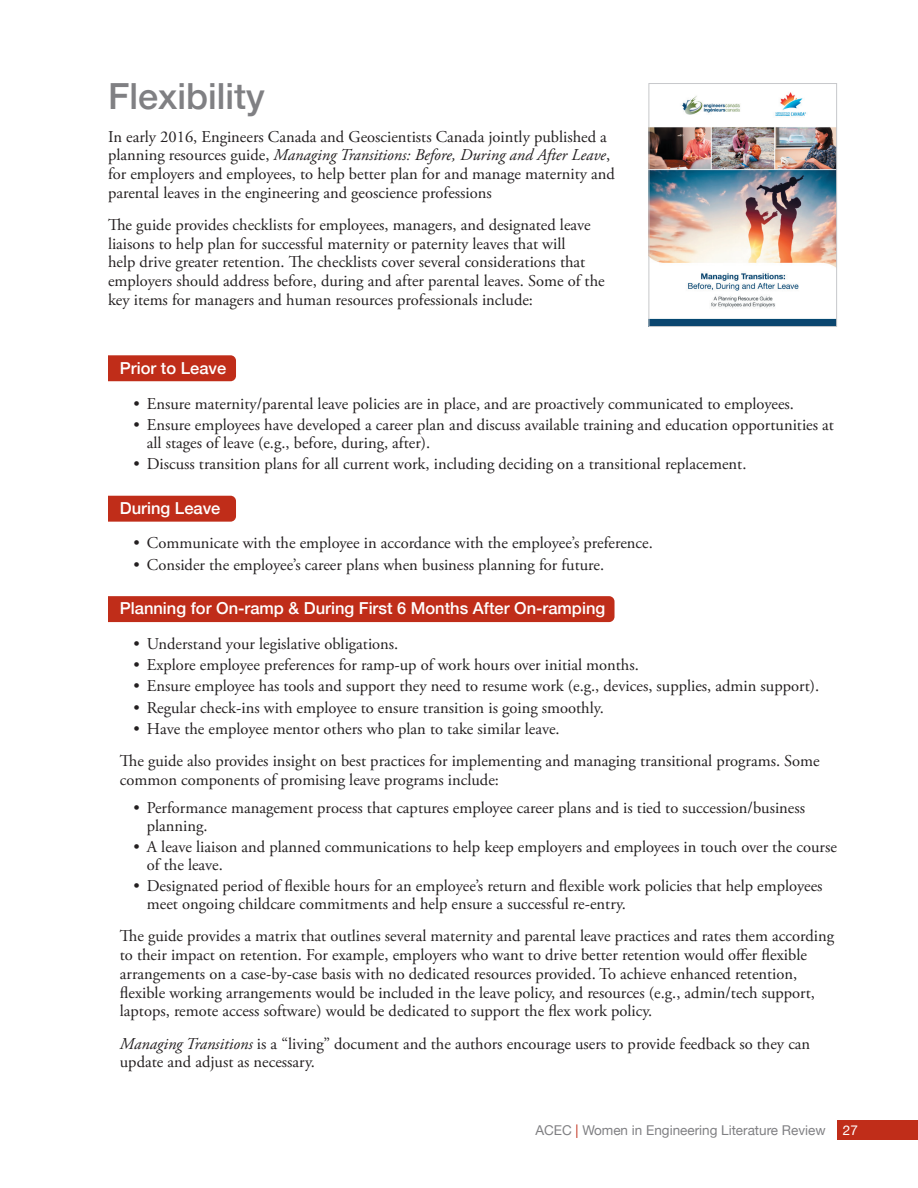
<style>
.page{position:relative;width:918px;height:1188px;background:#fff}
.page>*{position:absolute;margin:0;border:0;box-sizing:border-box;transform-origin:0 0}
.t1{font:500 36px "Helvetica Neue";color:#808083}
.t2{font:16.5px/18.8px "Adobe Garamond Pro";color:#231f20}
.t3{font:500 16.5px "Helvetica Neue";color:#fff}
.t4{font:13.5px "Helvetica Neue";color:#808083}
.t5{font:13.5px "Helvetica Neue";color:#fff}
.s1{font-style:italic}
.s2{color:#c02d19}
</style>
<div class="page">
<div style="left:837px;top:1120px;width:81px;height:20px;background:#c02d19"></div>
<div style="left:108px;top:355px;width:128px;height:26px;background:#c02d19"></div>
<div style="left:108px;top:496px;width:128px;height:26px;background:#c02d19"></div>
<div style="left:108px;top:596px;width:507px;height:26px;background:#c02d19"></div>
<img style="left:651px;top:92px;width:184px;height:233px">
<div style="left:649px;top:83px;width:188px;height:244px;border:1px solid #c7c8cb"></div>
<h1 class="t1" style="left:108px;top:67px;width:158px">Flexibility</h1>
<p class="t2" style="left:108px;top:127px;width:508px">In early 2016, Engineers Canada and Geoscientists Canada jointly published a planning resources guide, <span class="s1">Managing Transitions: Before, During and After Leave</span>, for employers and employees, to help better plan for and manage maternity and parental leaves in the engineering and geoscience professions</p>
<p class="t2" style="left:108px;top:216px;width:498px">The guide provides checklists for employees, managers, and designated leave liaisons to help plan for successful maternity or paternity leaves that will<br>help drive greater retention. The checklists cover several considerations that employers should address before, during and after parental leaves. Some of the key items for managers and human resources professionals include:</p>
<p class="t3" style="left:120px;top:355px;width:108px">Prior to Leave</p>
<p class="t2" style="left:133px;top:395px;width:662px">• Ensure maternity/parental leave policies are in place, and are proactively communicated to employees.</p>
<p class="t2" style="left:147px;top:416px;width:689px;line-height:18px;text-indent:-13px">• Ensure employees have developed a career plan and discuss available training and education opportunities at all stages of leave (e.g., before, during, after).</p>
<p class="t2" style="left:133px;top:455px;width:615px">• Discuss transition plans for all current work, including deciding on a transitional replacement.</p>
<p class="t3" style="left:120px;top:494px;width:102px">During Leave</p>
<p class="t2" style="left:133px;top:534px;width:521px">• Communicate with the employee in accordance with the employee’s preference.</p>
<p class="t2" style="left:133px;top:556px;width:472px">• Consider the employee’s career plans when business planning for future.</p>
<p class="t3" style="left:120px;top:595px;width:487px">Planning for On-ramp &amp; During First 6 Months After On-ramping</p>
<p class="t2" style="left:133px;top:635px;width:267px">• Understand your legislative obligations.</p>
<p class="t2" style="left:133px;top:656px;width:507px">• Explore employee preferences for ramp-up of work hours over initial months.</p>
<p class="t2" style="left:133px;top:677px;width:687px">• Ensure employee has tools and support they need to resume work (e.g., devices, supplies, admin support).</p>
<p class="t2" style="left:133px;top:699px;width:472px">• Regular check-ins with employee to ensure transition is going smoothly.</p>
<p class="t2" style="left:120px;top:713px;width:701px;line-height:32.2px;text-indent:13px">• Have the employee mentor others who plan to take similar leave.<br>The guide also provides insight on best practices for implementing and managing transitional programs. Some</p>
<p class="t2" style="left:120px;top:771px;width:381px">common components of promising leave programs include:</p>
<p class="t2" style="left:147px;top:799px;width:660px;line-height:18px;text-indent:-13px">• Performance management process that captures employee career plans and is tied to succession/business planning.</p>
<p class="t2" style="left:147px;top:838px;width:692px;line-height:18px;text-indent:-13px">• A leave liaison and planned communications to help keep employers and employees in touch over the course of the leave.</p>
<p class="t2" style="left:147px;top:878px;width:677px;line-height:18px;text-indent:-13px">• Designated period of flexible hours for an employee’s return and flexible work policies that help employees meet ongoing childcare commitments and help ensure a successful re-entry.</p>
<p class="t2" style="left:120px;top:927px;width:716px">The guide provides a matrix that outlines several maternity and parental leave practices and rates them according to their impact on retention. For example, employers who want to drive better retention would offer flexible arrangements on a case-by-case basis with no dedicated resources provided. To achieve enhanced retention, flexible working arrangements would be included in the leave policy, and resources (e.g., admin/tech support, laptops, remote access software) would be dedicated to support the flex work policy.</p>
<p class="t2" style="left:120px;top:1035px;width:692px"><span class="s1">Managing Transitions</span> is a “living” document and the authors encourage users to provide feedback so they can update and adjust as necessary.</p>
<p class="t4" style="left:535px;top:1120px;width:292px">ACEC <span class="s2">|</span> Women in Engineering Literature Review</p>
<p class="t5" style="left:843px;top:1120px;width:17px">27</p>
</div>
